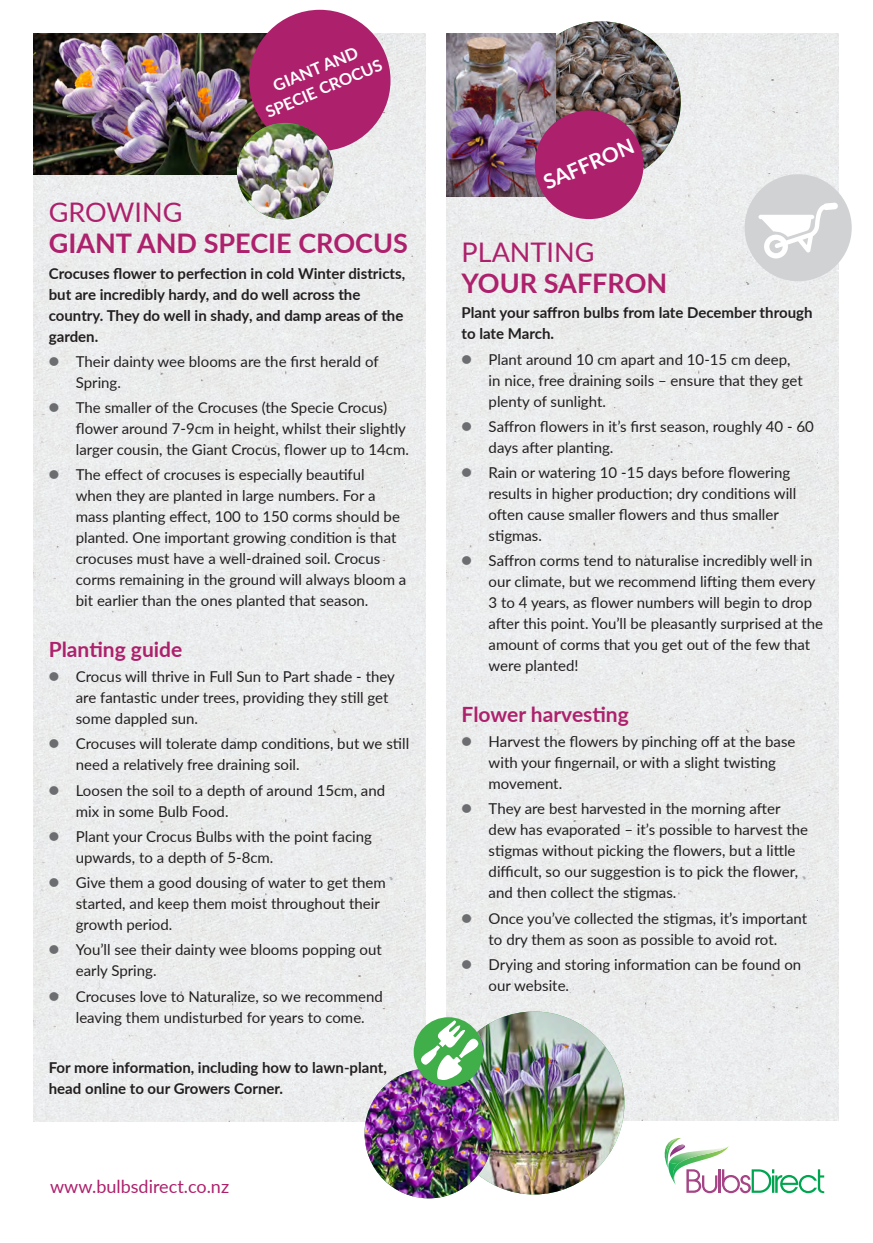
<style>
.page{position:relative;width:873px;height:1243px;background:#fff}
.page>*{position:absolute;margin:0;border:0;box-sizing:border-box;transform-origin:0 0}
.paragraph_with_bulle{font:700 27px "Lato";color:#ad216c}
.paragraph_with_bulle-2{font:27px "Lato";color:#ad216c}
.paragraph_with_bulle-3{font:700 21px "Lato";color:#ad216c}
.t1{font:700 21px "Lato";color:#fff}
.t2{font:18px "Lato";color:#ad216c}
.t3{font:700 16.5px "Lato";color:#fff}
.t4{font:15px/21px "Lato";color:#231f20}
.paragraph_with_bulle-4{font:700 15px/21px "Lato";color:#231f20}
.s1{font-weight:900;font-size:18px;color:#6c6d70}
</style>
<div class="page">
<svg style="left:664px;top:1138px;width:159px;height:55px"></svg>
<div style="left:34px;top:34px;width:391px;height:1087px;background:#ebeced"></div>
<img style="left:446px;top:34px;width:392px;height:1086px">
<img style="left:34px;top:34px;width:232px;height:140px">
<div style="left:249px;top:10px;width:141px;height:141px;background:#ad216c;border-radius:50%"></div>
<img style="left:237px;top:124px;width:96px;height:95px">
<img style="left:446px;top:1011px;width:178px;height:183px">
<img style="left:364px;top:1068px;width:127px;height:130px">
<div style="left:413px;top:1017px;width:70px;height:70px;background:#40ae49;border-radius:50%"></div>
<svg style="left:421px;top:1020px;width:57px;height:60px"></svg>
<img style="left:522px;top:21px;width:158px;height:161px">
<img style="left:446px;top:34px;width:109px;height:163px">
<div style="left:534px;top:110px;width:109px;height:109px;background:#ad216c;border-radius:50%"></div>
<div style="left:744px;top:174px;width:107px;height:107px;background:#d1d2d4;border-radius:50%"></div>
<svg style="left:758px;top:203px;width:79px;height:55px"></svg>
<p class="t3" style="left:269px;top:75px;width:92px;rotate:-23deg">GIANT AND</p>
<p class="t3" style="left:262px;top:101px;width:126px;rotate:-23deg">SPECIE CROCUS</p>
<p class="paragraph_with_bulle-2" style="left:49px;top:193px;width:135px">GROWING</p>
<p class="paragraph_with_bulle" style="left:49px;top:224px;width:360px">GIANT AND SPECIE CROCUS</p>
<p class="paragraph_with_bulle-4" style="left:49px;top:262px;width:358px">Crocuses flower to perfection in cold Winter districts, but are incredibly hardy, and do well across the country. They do well in shady, and damp areas of the garden.</p>
<p class="t4" style="left:76px;top:350px;width:304px;text-indent:-27px"><span class="s1">•</span> Their dainty wee blooms are the first herald of<br>Spring.</p>
<p class="t4" style="left:76px;top:396px;width:334px;text-indent:-27px"><span class="s1">•</span> The smaller of the Crocuses (the Specie Crocus) flower around 7-9cm in height, whilst their slightly larger cousin, the Giant Crocus, flower up to 14cm.</p>
<p class="t4" style="left:76px;top:464px;width:332px;text-indent:-27px"><span class="s1">•</span> The effect of crocuses is especially beautiful<br>when they are planted in large numbers. For a mass planting effect, 100 to 150 corms should be planted. One important growing condition is that crocuses must have a well-drained soil. Crocus corms remaining in the ground will always bloom a bit earlier than the ones planted that season.</p>
<p class="paragraph_with_bulle-3" style="left:49px;top:634px;width:135px">Planting guide</p>
<p class="t4" style="left:76px;top:665px;width:320px;text-indent:-27px"><span class="s1">•</span> Crocus will thrive in Full Sun to Part shade - they are fantastic under trees, providing they still get some dappled sun.</p>
<p class="t4" style="left:76px;top:733px;width:335px;text-indent:-27px"><span class="s1">•</span> Crocuses will tolerate damp conditions, but we still need a relatively free draining soil.</p>
<p class="t4" style="left:76px;top:779px;width:311px;text-indent:-27px"><span class="s1">•</span> Loosen the soil to a depth of around 15cm, and mix in some Bulb Food.</p>
<p class="t4" style="left:76px;top:825px;width:297px;text-indent:-27px"><span class="s1">•</span> Plant your Crocus Bulbs with the point facing upwards, to a depth of 5-8cm.</p>
<p class="t4" style="left:76px;top:871px;width:311px;text-indent:-27px"><span class="s1">•</span> Give them a good dousing of water to get them started, and keep them moist throughout their growth period.</p>
<p class="t4" style="left:76px;top:939px;width:307px;text-indent:-27px"><span class="s1">•</span> You’ll see their dainty wee blooms popping out early Spring.</p>
<p class="t4" style="left:76px;top:985px;width:308px;text-indent:-27px"><span class="s1">•</span> Crocuses love to Naturalize, so we recommend leaving them undisturbed for years to come.</p>
<p class="paragraph_with_bulle-4" style="left:49px;top:1056px;width:339px">For more information, including how to lawn-plant, head online to our Growers Corner.</p>
<p class="t2" style="left:50px;top:1173px;width:180px">www.bulbsdirect.co.nz</p>
<p class="t1" style="left:538px;top:168px;width:98px;rotate:-23deg">SAFFRON</p>
<p class="paragraph_with_bulle-2" style="left:461px;top:233px;width:134px">PLANTING</p>
<p class="paragraph_with_bulle" style="left:461px;top:263px;width:207px">YOUR SAFFRON</p>
<p class="paragraph_with_bulle-4" style="left:461px;top:302px;width:352px">Plant your saffron bulbs from late December through to late March.</p>
<p class="t4" style="left:488px;top:348px;width:315px;text-indent:-27px"><span class="s1">•</span> Plant around 10 cm apart and 10-15 cm deep, in nice, free draining soils – ensure that they get plenty of sunlight.</p>
<p class="t4" style="left:488px;top:415px;width:326px;text-indent:-27px"><span class="s1">•</span> Saffron flowers in it’s first season, roughly 40 - 60 days after planting.</p>
<p class="t4" style="left:488px;top:462px;width:309px;text-indent:-27px"><span class="s1">•</span> Rain or watering 10 -15 days before flowering results in higher production; dry conditions will often cause smaller flowers and thus smaller stigmas.</p>
<p class="t4" style="left:488px;top:550px;width:336px;text-indent:-27px"><span class="s1">•</span> Saffron corms tend to naturalise incredibly well in our climate, but we recommend lifting them every 3 to 4 years, as flower numbers will begin to drop after this point. You’ll be pleasantly surprised at the amount of corms that you get out of the few that were planted!</p>
<p class="paragraph_with_bulle-3" style="left:461px;top:699px;width:169px">Flower harvesting</p>
<p class="t4" style="left:488px;top:731px;width:308px;text-indent:-27px"><span class="s1">•</span> Harvest the flowers by pinching off at the base with your fingernail, or with a slight twisting movement.</p>
<p class="t4" style="left:488px;top:798px;width:321px;text-indent:-27px"><span class="s1">•</span> They are best harvested in the morning after dew has evaporated – it’s possible to harvest the stigmas without picking the flowers, but a little difficult, so our suggestion is to pick the flower, and then collect the stigmas.</p>
<p class="t4" style="left:461px;top:907px;width:347px;text-align:center"><span class="s1">•</span> Once you’ve collected the stigmas, it’s important to dry them as soon as possible to avoid rot.</p>
<p class="t4" style="left:488px;top:953px;width:314px;text-indent:-27px"><span class="s1">•</span> Drying and storing information can be found on our website.</p>
</div>
